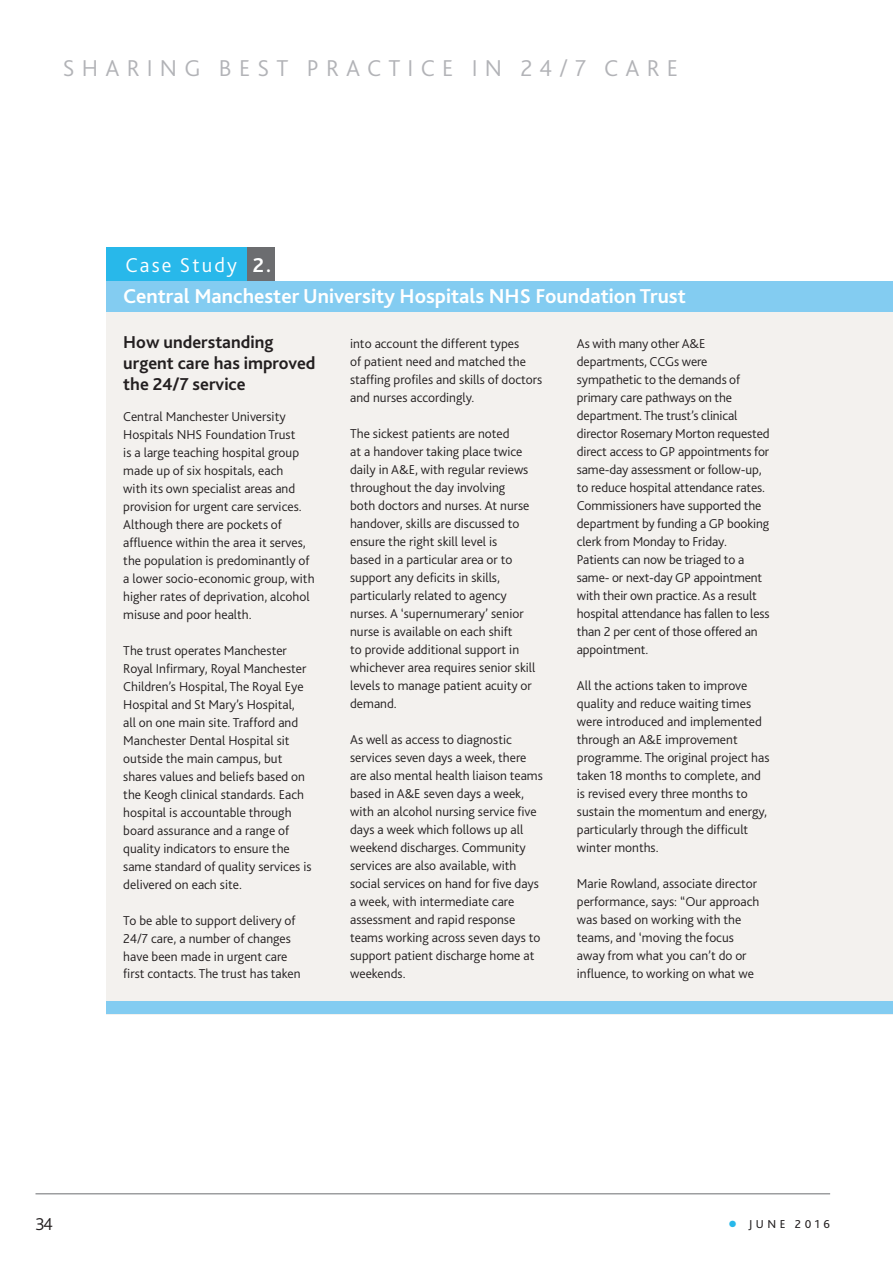
<style>
.page{position:relative;width:893px;height:1263px;background:#fff}
.page>*{position:absolute;margin:0;border:0;box-sizing:border-box;transform-origin:0 0}
.t1{font:300 24px "Bliss 2";letter-spacing:.3em;color:#b2b3b7}
.t2{font:700 21px/31px "Bliss 2";color:#fff}
.t3{font:700 18px/21px "Bliss 2";color:#231f20}
.t4{font:300 18px "Bliss 2";color:#231f20}
.t5{font:300 13.5px/18px "Bliss 2";color:#231f20}
.t6{font:12px "Bliss 2";letter-spacing:.3em;color:#231f20}
.t7{font:9px "Zapf Dingbats ITC";color:#28b8ea}
.s1{font-weight:300}
</style>
<div class="page">
<hr style="left:36px;top:1193px;width:794px;height:1px;background:#6c6d70">
<div style="left:106px;top:305px;width:787px;height:709px;background:#f3f1ee"></div>
<div style="left:106px;top:1001px;width:787px;height:13px;background:#83ccf1"></div>
<div style="left:106px;top:247px;width:141px;height:35px;background:#28b8ea"></div>
<div style="left:247px;top:247px;width:27px;height:35px;background:#6c6d70"></div>
<div style="left:106px;top:282px;width:787px;height:30px;background:#83ccf1"></div>
<h1 class="t1" style="left:63px;top:53px;width:617px">SHARING BEST PRACTICE IN 24/7 CARE</h1>
<h2 class="t2" style="left:123px;top:249px;width:564px"><span class="s1">Case Study</span> 2.<br>Central Manchester University Hospitals NHS Foundation Trust</h2>
<h3 class="t3" style="left:123px;top:331px;width:194px">How understanding urgent care has improved the 24/7 service</h3>
<p class="t5" style="left:123px;top:407px;width:193px">Central Manchester University<br>Hospitals NHS Foundation Trust<br>is a large teaching hospital group made up of six hospitals, each<br>with its own specialist areas and provision for urgent care services.<br>Although there are pockets of affluence within the area it serves, the population is predominantly of a lower socio-economic group, with higher rates of deprivation, alcohol misuse and poor health.</p>
<p class="t5" style="left:123px;top:641px;width:190px">The trust operates Manchester<br>Royal Infirmary, Royal Manchester<br>Children’s Hospital, The Royal Eye<br>Hospital and St Mary’s Hospital,<br>all on one main site. Trafford and<br>Manchester Dental Hospital sit outside the main campus, but shares values and beliefs based on the Keogh clinical standards. Each hospital is accountable through board assurance and a range of quality indicators to ensure the same standard of quality services is delivered on each site.</p>
<p class="t5" style="left:123px;top:911px;width:174px">To be able to support delivery of<br>24/7 care, a number of changes have been made in urgent care</p>
<p class="t5" style="left:123px;top:964px;width:179px">first contacts. The trust has taken</p>
<p class="t5" style="left:350px;top:334px;width:194px">into account the different types<br>of patient need and matched the staffing profiles and skills of doctors and nurses accordingly.</p>
<p class="t5" style="left:350px;top:424px;width:187px">The sickest patients are noted<br>at a handover taking place twice daily in A&amp;E, with regular reviews throughout the day involving<br>both doctors and nurses. At nurse handover, skills are discussed to ensure the right skill level is<br>based in a particular area or to support any deficits in skills, particularly related to agency nurses. A ‘supernumerary’ senior nurse is available on each shift<br>to provide additional support in whichever area requires senior skill levels to manage patient acuity or demand.</p>
<p class="t5" style="left:350px;top:730px;width:194px">As well as access to diagnostic services seven days a week, there are also mental health liaison teams based in A&amp;E seven days a week, with an alcohol nursing service five days a week which follows up all weekend discharges. Community services are also available, with social services on hand for five days a week, with intermediate care assessment and rapid response teams working across seven days to support patient discharge home at weekends.</p>
<p class="t5" style="left:577px;top:334px;width:194px">As with many other A&amp;E departments, CCGs were sympathetic to the demands of primary care pathways on the department. The trust’s clinical director Rosemary Morton requested direct access to GP appointments for same-day assessment or follow-up, to reduce hospital attendance rates.<br>Commissioners have supported the department by funding a GP booking clerk from Monday to Friday.<br>Patients can now be triaged to a same- or next-day GP appointment with their own practice. As a result hospital attendance has fallen to less than 2 per cent of those offered an appointment.</p>
<p class="t5" style="left:577px;top:676px;width:194px">All the actions taken to improve quality and reduce waiting times were introduced and implemented through an A&amp;E improvement programme. The original project has taken 18 months to complete, and is revised every three months to sustain the momentum and energy, particularly through the difficult winter months.</p>
<p class="t5" style="left:577px;top:874px;width:184px">Marie Rowland, associate director performance, says: “Our approach was based on working with the teams, and ‘moving the focus away from what you can’t do or influence, to working on what we</p>
<h3 class="t4" style="left:36px;top:1213px;width:19px">34</h3>
<p class="t6" style="left:749px;top:1217px;width:83px">JUNE 2016</p>
<p class="t7" style="left:729px;top:1219px;width:9px">●</p>
</div>
